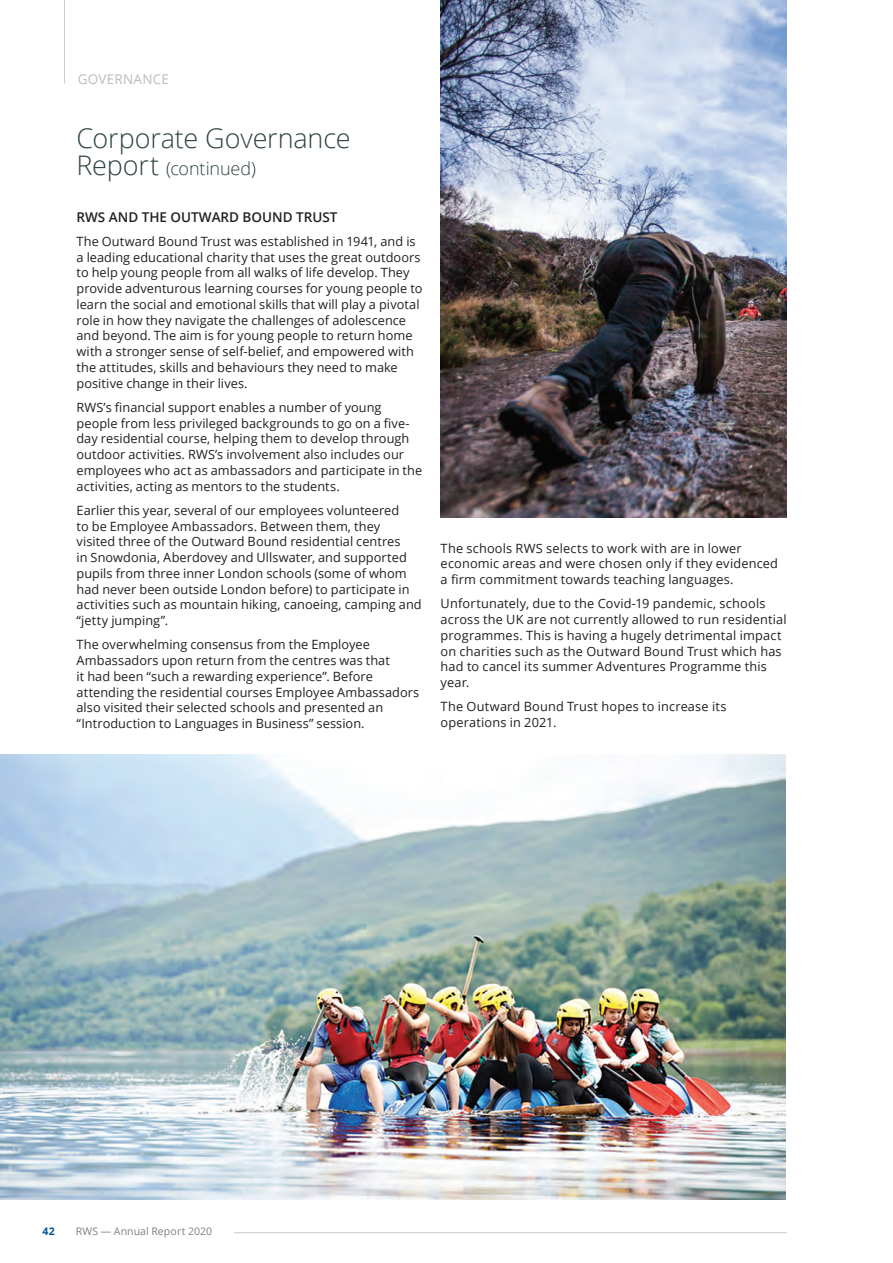
<style>
.page{position:relative;width:893px;height:1263px;background:#fff}
.page>*{position:absolute;margin:0;border:0;box-sizing:border-box;transform-origin:0 0}
.Notes_bold_heading_t{font:300 27px "Open Sans";letter-spacing:-.005em;color:#2f4443}
.Notes_bold_heading_t-2{font:300 18px "Open Sans";letter-spacing:-.005em;color:#2f4443}
.Notes_black_copy_sub{font:600 13.5px "Open Sans";color:#231f20}
.t1{font:13.5px "Open Sans";letter-spacing:.01em;color:#bcbbbf}
.Front_body_copy{font:12.75px/15.8px "Open Sans";letter-spacing:.005em;color:#231f20}
.t2{font:10.5px "Open Sans";letter-spacing:.01em;color:#808083}
.t3{font:700 10.5px "Open Sans";color:#01529a}
.s1{font-size:27px}
</style>
<div class="page">
<hr style="left:64px;top:0;width:1px;height:83px;background:#c9cacc">
<hr style="left:234px;top:1232px;width:553px;height:1px;background:#c9cacc">
<img style="left:0;top:754px;width:786px;height:445px">
<img style="left:441px;top:0;width:346px;height:517px">
<p class="t1" style="left:78px;top:70px;width:93px">GOVERNANCE</p>
<p class="Notes_bold_heading_t" style="left:77px;top:120px;width:276px">Corporate Governance</p>
<p class="Notes_bold_heading_t-2" style="left:77px;top:156px;width:181px"><span class="s1">Report</span> (continued)</p>
<p class="Notes_black_copy_sub" style="left:77px;top:207px;width:262px">RWS AND THE OUTWARD BOUND TRUST</p>
<p class="Front_body_copy" style="left:77px;top:233px;width:348px">The Outward Bound Trust was established in 1941, and is a leading educational charity that uses the great outdoors to help young people from all walks of life develop. They provide adventurous learning courses for young people to learn the social and emotional skills that will play a pivotal role in how they navigate the challenges of adolescence and beyond. The aim is for young people to return home with a stronger sense of self-belief, and empowered with the attitudes, skills and behaviours they need to make positive change in their lives.</p>
<p class="Front_body_copy" style="left:77px;top:399px;width:347px">RWS’s financial support enables a number of young people from less privileged backgrounds to go on a five&shy;day residential course, helping them to develop through outdoor activities. RWS’s involvement also includes our employees who act as ambassadors and participate in the activities, acting as mentors to the students.</p>
<p class="Front_body_copy" style="left:77px;top:502px;width:347px">Earlier this year, several of our employees volunteered<br>to be Employee Ambassadors. Between them, they visited three of the Outward Bound residential centres<br>in Snowdonia, Aberdovey and Ullswater, and supported pupils from three inner London schools (some of whom had never been outside London before) to participate in activities such as mountain hiking, canoeing, camping and “jetty jumping”.</p>
<p class="Front_body_copy" style="left:77px;top:636px;width:344px">The overwhelming consensus from the Employee Ambassadors upon return from the centres was that<br>it had been “such a rewarding experience”. Before attending the residential courses Employee Ambassadors also visited their selected schools and presented an “Introduction to Languages in Business” session.</p>
<p class="Front_body_copy" style="left:441px;top:540px;width:339px">The schools RWS selects to work with are in lower economic areas and were chosen only if they evidenced a firm commitment towards teaching languages.</p>
<p class="Front_body_copy" style="left:441px;top:596px;width:348px">Unfortunately, due to the Covid-19 pandemic, schools across the UK are not currently allowed to run residential programmes. This is having a hugely detrimental impact on charities such as the Outward Bound Trust which has had to cancel its summer Adventures Programme this year.</p>
<p class="Front_body_copy" style="left:441px;top:699px;width:287px">The Outward Bound Trust hopes to increase its operations in 2021.</p>
<p class="t3" style="left:42px;top:1223px;width:14px">42</p>
<p class="t2" style="left:76px;top:1223px;width:138px">RWS — Annual Report 2020</p>
</div>
